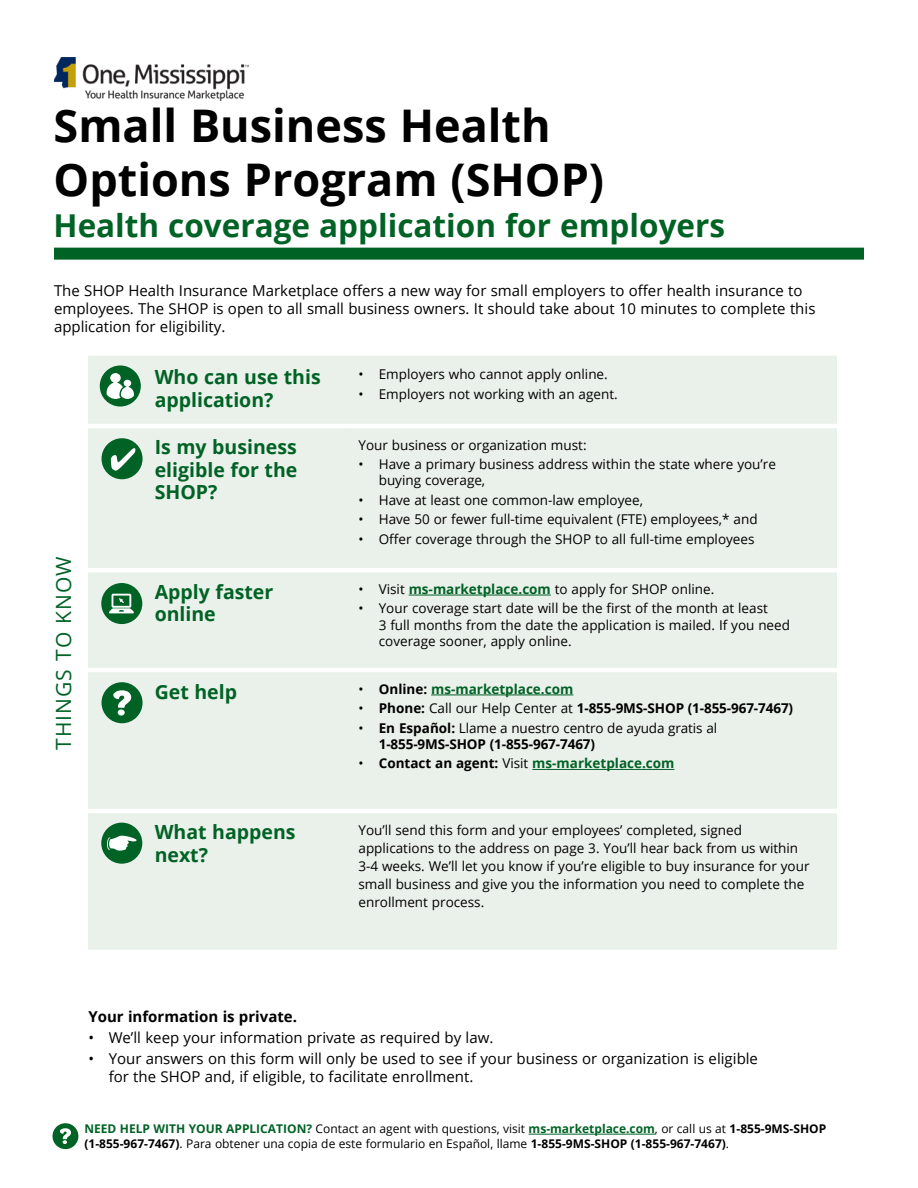
<style>
.page{position:relative;width:918px;height:1188px;background:#fff}
.page>*{position:absolute;margin:0;border:0;box-sizing:border-box;transform-origin:0 0}
.t1{font:700 45px/54px "Open Sans";color:#000}
.t2{font:700 31.5px "Open Sans";color:#006225}
.t3{font:21px "Open Sans";letter-spacing:.05em;color:#006225}
.t4{font:700 19.5px/22.5px "Open Sans";color:#006225}
.t5{font:15px/18px "Open Sans";color:#000}
.t6{font:700 15px "Open Sans";color:#000}
.t7{font:13.5px/18px "Open Sans";color:#000}
.t8{font:700 13.5px/16.2px "Open Sans";letter-spacing:-.01em;color:#000}
.t9{font:700 13.5px "Open Sans";color:#006225}
.t10{font:12px/15px "Open Sans";color:#000}
.s1{font-weight:700;color:#006225}
.s2{font-weight:400;color:#000}
.s3{color:#000}
.s4{font-weight:400}
.s5{font-weight:700}
</style>
<div class="page">
<div style="left:52px;top:1123px;width:26px;height:26px;background:#006225;border-radius:50%"></div>
<svg style="left:59px;top:1128px;width:20px;height:16px"></svg>
<hr style="left:529px;top:1134px;width:126px;height:1px;background:#006225">
<div style="left:88px;top:356px;width:749px;height:594px;background:#eaf0ea"></div>
<hr style="left:88px;top:424px;width:257px;height:4px;background:#fff">
<hr style="left:345px;top:424px;width:492px;height:4px;background:#fff">
<hr style="left:88px;top:568px;width:257px;height:4px;background:#fff">
<hr style="left:345px;top:568px;width:492px;height:4px;background:#fff">
<hr style="left:88px;top:668px;width:257px;height:4px;background:#fff">
<hr style="left:345px;top:668px;width:492px;height:4px;background:#fff">
<hr style="left:88px;top:809px;width:257px;height:4px;background:#fff">
<hr style="left:345px;top:809px;width:492px;height:4px;background:#fff">
<hr style="left:409px;top:595px;width:142px;height:1px;background:#006225">
<hr style="left:431px;top:695px;width:142px;height:1px;background:#006225">
<hr style="left:532px;top:769px;width:142px;height:1px;background:#006225">
<div style="left:101px;top:583px;width:41px;height:41px;background:#006225;border-radius:50%"></div>
<svg style="left:109px;top:594px;width:25px;height:19px"></svg>
<div style="left:100px;top:365px;width:41px;height:42px;background:#006225;border-radius:50%"></div>
<svg style="left:107px;top:373px;width:27px;height:26px"></svg>
<div style="left:101px;top:823px;width:41px;height:41px;background:#006225;border-radius:50%"></div>
<svg style="left:107px;top:836px;width:30px;height:15px"></svg>
<div style="left:54px;top:248px;width:810px;height:12px;background:#006225"></div>
<div style="left:102px;top:682px;width:41px;height:41px;background:#006225;border-radius:50%"></div>
<svg style="left:113px;top:690px;width:18px;height:26px"></svg>
<div style="left:102px;top:439px;width:40px;height:40px;background:#006225;border-radius:50%"></div>
<div style="left:102px;top:438px;width:41px;height:41px;border:2px solid #006225;border-radius:50%"></div>
<svg style="left:111px;top:448px;width:24px;height:23px"></svg>
<img style="left:54px;top:57px;width:194px;height:44px">
<h1 class="t1" style="left:54px;top:98px;width:552px">Small Business Health<br>Options Program (SHOP)</h1>
<h2 class="t2" style="left:54px;top:203px;width:673px">Health coverage application for employers</h2>
<p class="t5" style="left:54px;top:281px;width:763px">The SHOP Health Insurance Marketplace offers a new way for small employers to offer health insurance to employees. The SHOP is open to all small business owners. It should take about 10 minutes to complete this application for eligibility.</p>
<h3 class="t4" style="left:155px;top:365px;width:168px">Who can use this application?</h3>
<p class="t7" style="left:359px;top:365px;width:251px">• Employers who cannot apply online.</p>
<p class="t7" style="left:359px;top:385px;width:261px">• Employers not working with an agent.</p>
<h3 class="t3" style="left:49px;top:750px;width:195px;rotate:-90deg">THINGS TO KNOW</h3>
<h3 class="t4" style="left:155px;top:436px;width:144px;text-align:justify">Is my business eligible for the SHOP?</h3>
<p class="t7" style="left:359px;top:436px;width:230px">Your business or organization must:</p>
<p class="t7" style="left:379px;top:456px;width:399px;line-height:16.2px;text-indent:-20px">• Have a primary business address within the state where you’re buying coverage,</p>
<p class="t7" style="left:359px;top:491px;width:286px">• Have at least one common-law employee,</p>
<p class="t7" style="left:359px;top:510px;width:401px">• Have 50 or fewer full-time equivalent (FTE) employees,* and</p>
<p class="t7" style="left:359px;top:530px;width:398px">• Offer coverage through the SHOP to all full-time employees</p>
<h3 class="t4" style="left:155px;top:580px;width:120px">Apply faster online</h3>
<p class="t7" style="left:359px;top:580px;width:357px">• Visit <span class="s1">ms-marketplace.com</span> to apply for SHOP online.</p>
<p class="t7" style="left:379px;top:600px;width:413px;line-height:16.2px;text-indent:-20px">• Your coverage start date will be the first of the month at least<br>3 full months from the date the application is mailed. If you need coverage sooner, apply online.</p>
<h3 class="t4" style="left:155px;top:680px;width:84px">Get help</h3>
<p class="t9" style="left:359px;top:679px;width:216px"><span class="s2">•</span> <span class="s3">Online:</span> ms-marketplace.com</p>
<p class="t8" style="left:359px;top:700px;width:436px"><span class="s4">•</span> Phone: <span class="s4">Call our Help Center at</span> 1-855-9MS-SHOP (1-855-967-7467)</p>
<p class="t8" style="left:379px;top:719px;width:340px;text-indent:-20px"><span class="s4">•</span> En Español: <span class="s4">Llame a nuestro centro de ayuda gratis al<br></span>1-855-9MS-SHOP (1-855-967-7467)</p>
<p class="t9" style="left:359px;top:754px;width:317px"><span class="s2">•</span> <span class="s3">Contact an agent:</span> <span class="s2">Visit</span> ms-marketplace.com</p>
<h3 class="t4" style="left:155px;top:821px;width:142px">What happens next?</h3>
<p class="t7" style="left:359px;top:821px;width:453px">You’ll send this form and your employees’ completed, signed applications to the address on page 3. You’ll hear back from us within 3-4 weeks. We’ll let you know if you’re eligible to buy insurance for your small business and give you the information you need to complete the enrollment process.</p>
<p class="t6" style="left:88px;top:1005px;width:210px">Your information is private.</p>
<p class="t5" style="left:88px;top:1028px;width:406px">• We’ll keep your information private as required by law.</p>
<p class="t5" style="left:109px;top:1049px;width:651px;text-indent:-20px">• Your answers on this form will only be used to see if your business or organization is eligible for the SHOP and, if eligible, to facilitate enrollment.</p>
<p class="t10" style="left:84px;top:1121px;width:743px"><span class="s1">NEED HELP WITH YOUR APPLICATION?</span> Contact an agent with questions, visit <span class="s1">ms-marketplace.com</span>, or call us at <span class="s5">1-855-9MS-SHOP (1-855-967-7467)</span>. Para obtener una copia de este formulario en Español, llame <span class="s5">1-855-9MS-SHOP (1-855-967-7467)</span>.</p>
</div>
